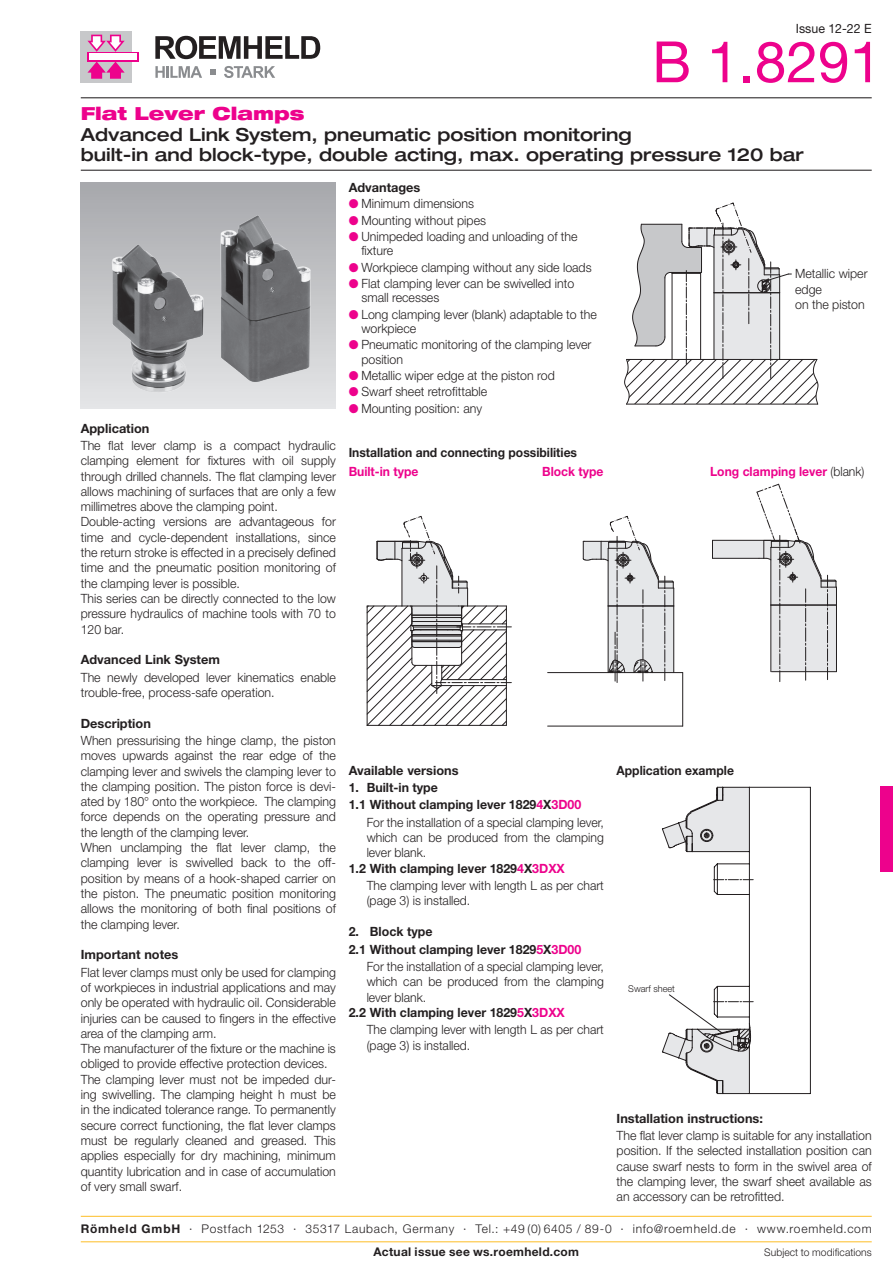
<style>
.page{position:relative;width:893px;height:1263px;background:#fff}
.page>*{position:absolute;margin:0;border:0;box-sizing:border-box;transform-origin:0 0}
.t1{font:57px "Helvetica Neue LT Pro";color:#ed028c}
.t2{font:500 expanded 18px/20.2px "Helvetica Neue LT Pro";color:#231f20}
.t3{font:900 expanded 18px "Helvetica Neue LT Pro";color:#ed028c}
.t4{font:300 12.75px/15.3px "Helvetica Neue LT Pro";color:#231f20}
.t5{font:300 12.75px/15.3px "Helvetica Neue LT Pro";color:#231f20;scale:.96 1}
.t6{font:700 12.75px "Helvetica Neue LT Pro";color:#231f20}
.t7{font:700 12.75px "Helvetica Neue LT Pro";color:#231f20;scale:.95 1}
.t8{font:700 12.75px "Helvetica Neue LT Pro";color:#ed028c;scale:.95 1}
.t9{font:12.75px "Helvetica Neue LT Pro";color:#231f20}
.t10{font:300 12px "Helvetica Neue LT Pro";letter-spacing:.06em;color:#231f20}
.t11{font:700 12px "Helvetica Neue LT Pro";letter-spacing:.025em;color:#231f20}
.t12{font:300 10.5px "Helvetica Neue LT Pro";letter-spacing:.01em;color:#231f20}
.t13{font:300 9.45px "Helvetica Neue LT Pro";color:#231f20}
.s1{color:#ed028c}
.s2{font-weight:300;color:#231f20}
.s3{font-weight:700}
</style>
<div class="page">
<div style="left:81px;top:31px;width:51px;height:51px;background:#c7c8ca"></div>
<svg style="left:87px;top:52px;width:51px;height:9px"></svg>
<div style="left:89px;top:54px;width:48px;height:6px;background:#fff"></div>
<svg style="left:87px;top:35px;width:38px;height:17px"></svg>
<svg style="left:87px;top:62px;width:38px;height:17px"></svg>
<svg style="left:155px;top:36px;width:165px;height:23px"></svg>
<svg style="left:155px;top:66px;width:47px;height:12px"></svg>
<svg style="left:224px;top:66px;width:51px;height:12px"></svg>
<svg style="left:210px;top:69px;width:6px;height:6px"></svg>
<hr style="left:81px;top:170px;width:791px;height:1px;background:#231f20">
<hr style="left:81px;top:97px;width:791px;height:1px;background:#231f20">
<div style="left:81px;top:183px;width:255px;height:225px;background:linear-gradient(to bottom,#a7a8ac,#e4e5e7)"></div>
<svg style="left:624px;top:202px;width:194px;height:203px"></svg>
<hr style="left:548px;top:726px;width:135px;height:1px;background:#231f20">
<hr style="left:609px;top:672px;width:74px;height:1px;background:#231f20">
<hr style="left:682px;top:673px;width:1px;height:53px;background:#231f20">
<hr style="left:548px;top:672px;width:60px;height:1px;background:#231f20">
<svg style="left:582px;top:515px;width:92px;height:168px"></svg>
<svg style="left:367px;top:516px;width:144px;height:210px"></svg>
<svg style="left:712px;top:483px;width:125px;height:199px"></svg>
<img style="left:100px;top:182px;width:236px;height:227px">
<div style="left:880px;top:787px;width:13px;height:85px;background:#ed028c"></div>
<svg style="left:662px;top:786px;width:149px;height:309px"></svg>
<svg style="left:662px;top:879px;width:92px;height:215px"></svg>
<hr style="left:81px;top:1241px;width:791px;height:1px;background:#fdbd26">
<hr style="left:81px;top:1216px;width:791px;height:1px;background:#fdbd26">
<p class="t9" style="left:796px;top:20px;width:77px">Issue 12-22 E</p>
<h1 class="t1" style="left:652px;top:27px;width:231px">B 1.8291</h1>
<h2 class="t3" style="left:81px;top:102px;width:225px">Flat Lever Clamps</h2>
<h2 class="t2" style="left:81px;top:123px;width:724px">Advanced Link System, pneumatic position monitoring<br>built-in and block-type, double acting, max. operating pressure 120 bar</h2>
<p class="t6" style="left:81px;top:420px;width:70px">Application</p>
<p class="t4" style="left:81px;top:437px;width:257px">The flat lever clamp is a compact hydraulic clamping element for fixtures with oil supply through drilled channels. The flat clamping lever allows machining of surfaces that are only a few millimetres above the clamping point.<br>Double-acting versions are advantageous for time and cycle-dependent installations, since the return stroke is effected in a precisely defined time and the pneumatic position monitoring of the clamping lever is possible.<br>This series can be directly connected to the low pressure hydraulics of machine tools with 70 to 120 bar.</p>
<p class="t6" style="left:81px;top:652px;width:141px">Advanced Link System</p>
<p class="t4" style="left:81px;top:669px;width:257px">The newly developed lever kinematics enable trouble-free, process-safe operation.</p>
<p class="t6" style="left:81px;top:715px;width:72px">Description</p>
<p class="t4" style="left:81px;top:732px;width:257px">When pressurising the hinge clamp, the piston moves upwards against the rear edge of the clamping lever and swivels the clamping lever to the clamping position. The piston force is devi&shy;ated by 180° onto the workpiece. The clamping force depends on the operating pressure and the length of the clamping lever.<br>When unclamping the flat lever clamp, the clamping lever is swivelled back to the off&shy;position by means of a hook-shaped carrier on the piston. The pneumatic position monitoring allows the monitoring of both final positions of the clamping lever.</p>
<p class="t6" style="left:81px;top:947px;width:99px">Important notes</p>
<p class="t4" style="left:81px;top:964px;width:257px">Flat lever clamps must only be used for clamping of workpieces in industrial applications and may only be operated with hydraulic oil. Considerable injuries can be caused to fingers in the effective area of the clamping arm.<br>The manufacturer of the fixture or the machine is obliged to provide effective protection devices.<br>The clamping lever must not be impeded dur&shy;ing swivelling. The clamping height h must be in the indicated tolerance range. To permanently secure correct functioning, the flat lever clamps must be regularly cleaned and greased. This applies especially for dry machining, minimum quantity lubrication and in case of accumulation of very small swarf.</p>
<p class="t6" style="left:349px;top:180px;width:73px">Advantages</p>
<p class="t4" style="left:349px;top:196px;width:127px"><span class="s1">●</span> Minimum dimensions</p>
<p class="t4" style="left:349px;top:212px;width:139px"><span class="s1">●</span> Mounting without pipes</p>
<p class="t4" style="left:361px;top:229px;width:218px;line-height:14.2px;text-indent:-13px"><span class="s1">●</span> Unimpeded loading and unloading of the fixture</p>
<p class="t4" style="left:349px;top:259px;width:244px"><span class="s1">●</span> Workpiece clamping without any side loads</p>
<p class="t4" style="left:361px;top:276px;width:214px;line-height:14.2px;text-indent:-13px"><span class="s1">●</span> Flat clamping lever can be swivelled into small recesses</p>
<p class="t4" style="left:361px;top:307px;width:237px;line-height:14.2px;text-indent:-13px"><span class="s1">●</span> Long clamping lever (blank) adaptable to the workpiece</p>
<p class="t4" style="left:361px;top:337px;width:231px;line-height:14.2px;text-indent:-13px"><span class="s1">●</span> Pneumatic monitoring of the clamping lever position</p>
<p class="t4" style="left:349px;top:367px;width:208px"><span class="s1">●</span> Metallic wiper edge at the piston rod</p>
<p class="t4" style="left:349px;top:384px;width:140px"><span class="s1">●</span> Swarf sheet retrofittable</p>
<p class="t4" style="left:349px;top:400px;width:135px"><span class="s1">●</span> Mounting position: any</p>
<p class="t7" style="left:349px;top:444px;width:242px">Installation and connecting possibilities</p>
<p class="t8" style="left:349px;top:463px;width:75px">Built-in type</p>
<p class="t8" style="left:542px;top:463px;width:66px">Block type</p>
<p class="t6" style="left:349px;top:762px;width:111px">Available versions</p>
<p class="t6" style="left:349px;top:779px;width:91px">1. Built-in type</p>
<p class="t6" style="left:349px;top:797px;width:234px">1.1 Without clamping lever 1829<span class="s1">4</span>X<span class="s1">3D00</span></p>
<p class="t5" style="left:367px;top:814px;width:249px">For the installation of a special clamping lever,</p>
<p class="t5" style="left:367px;top:830px;width:249px">which can be produced from the clamping</p>
<p class="t5" style="left:367px;top:845px;width:64px">lever blank.</p>
<p class="t6" style="left:349px;top:860px;width:218px">1.2 With clamping lever 1829<span class="s1">4</span>X<span class="s1">3DXX</span></p>
<p class="t5" style="left:367px;top:878px;width:249px">The clamping lever with length L as per chart (page 3) is installed.</p>
<p class="t6" style="left:349px;top:924px;width:85px">2. Block type</p>
<p class="t6" style="left:349px;top:941px;width:234px">2.1 Without clamping lever 1829<span class="s1">5</span>X<span class="s1">3D00</span></p>
<p class="t5" style="left:367px;top:958px;width:249px">For the installation of a special clamping lever,</p>
<p class="t5" style="left:367px;top:974px;width:249px">which can be produced from the clamping</p>
<p class="t5" style="left:367px;top:989px;width:64px">lever blank.</p>
<p class="t6" style="left:349px;top:1004px;width:218px">2.2 With clamping lever 1829<span class="s1">5</span>X<span class="s1">3DXX</span></p>
<p class="t5" style="left:367px;top:1022px;width:249px">The clamping lever with length L as per chart (page 3) is installed.</p>
<p class="t4" style="left:795px;top:266px;width:74px">Metallic wiper edge<br>on the piston</p>
<p class="t8" style="left:710px;top:463px;width:164px">Long clamping lever <span class="s2">(blank)</span></p>
<p class="t7" style="left:617px;top:762px;width:125px">Application example</p>
<p class="t13" style="left:628px;top:983px;width:48px">Swarf sheet</p>
<p class="t6" style="left:617px;top:1110px;width:148px">Installation instructions:</p>
<p class="t4" style="left:617px;top:1127px;width:257px;text-align:justify">The flat lever clamp is suitable for any installation position. If the selected installation position can cause swarf nests to form in the swivel area of the clamping lever, the swarf sheet available as an accessory can be retrofitted.</p>
<p class="t10" style="left:81px;top:1222px;width:792px"><span class="s3">Römheld GmbH</span> · Postfach 1253 · 35317 Laubach, Germany · Tel.: +49 (0) 6405 / 89-0 · info@roemheld.de · www.roemheld.com</p>
<p class="t11" style="left:374px;top:1244px;width:207px">Actual issue see ws.roemheld.com</p>
<p class="t12" style="left:764px;top:1245px;width:109px">Subject to modifications</p>
</div>
